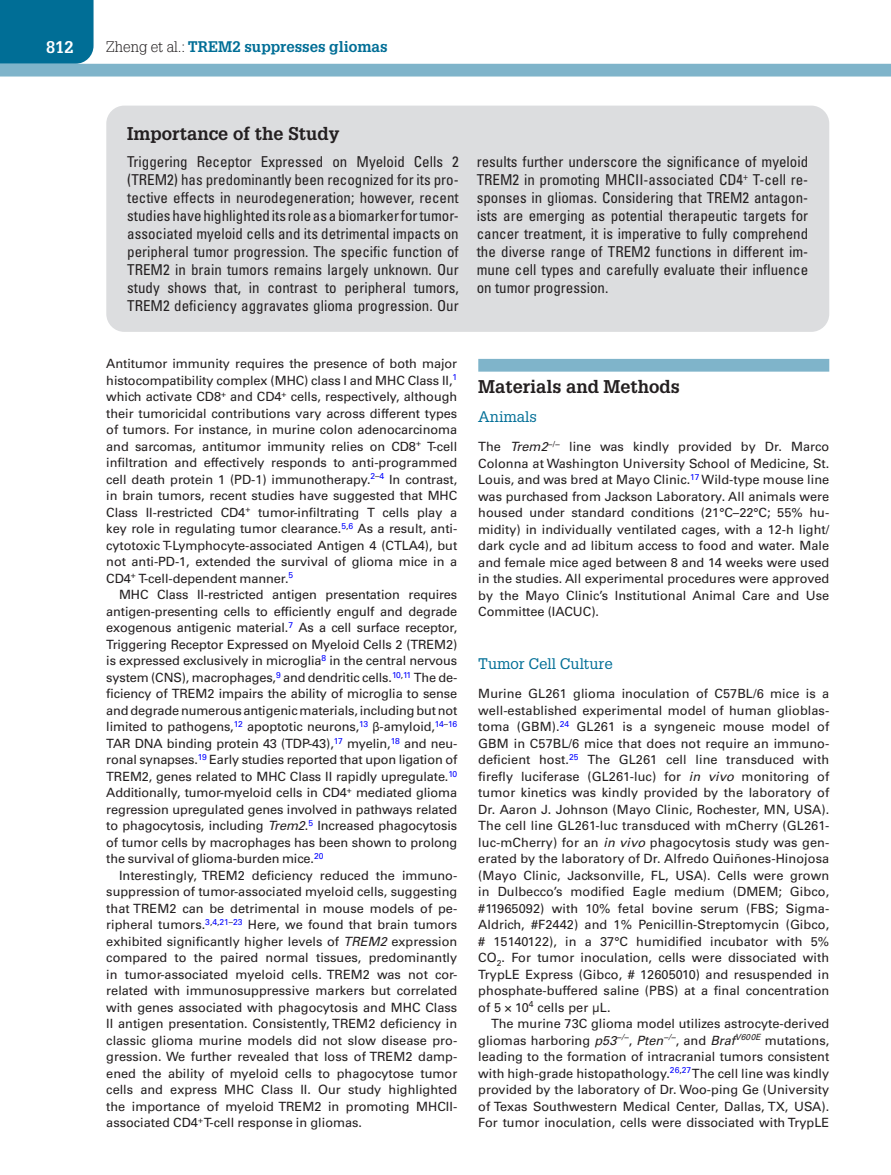
<style>
.page{position:relative;width:891px;height:1175px;background:#fff}
.page>*{position:absolute;margin:0;border:0;box-sizing:border-box;transform-origin:0 0}
.t1{font:700 18px "Glypha LT Std";color:#231f20}
.t2{font:700 16.5px "Glypha LT Std";color:#fff}
.t3{font:condensed 15px/18px "Univers LT Std";color:#231f20;text-align:justify}
.t4{font:700 15px "Glypha LT Std";color:#006e96}
.t5{font:15px "Glypha LT Std";color:#006e96}
.t6{font:12.75px/16.5px "Univers LT Std";color:#231f20;text-align:justify}
.s1{font-weight:300;color:#231f20}
.s2{font-family:"Myriad Pro"}
.s3{font-style:italic}
</style>
<div class="page">
<div style="left:0;top:0;width:94px;height:64px;background:#006e96"></div>
<div style="left:0;top:64px;width:891px;height:12px;background:#7fb4ca"></div>
<div style="left:478px;top:359px;width:351px;height:12px;background:#7fb4ca"></div>
<div style="left:106px;top:106px;width:723px;height:226px;background:#dcdddf;border-radius:18px"></div>
<p class="t2" style="left:46px;top:37px;width:29px">812</p>
<p class="t4" style="left:106px;top:37px;width:283px"><span class="s1">Zheng et al.:</span> TREM2 suppresses gliomas</p>
<h1 class="t1" style="left:127px;top:122px;width:214px">Importance of the Study</h1>
<p class="t3" style="left:127px;top:152px;width:333px">Triggering Receptor Expressed on Myeloid Cells 2 (TREM2) has predominantly been recognized for its pro&shy;tective effects in neurodegeneration; however, recent studies have highlighted its role as a biomarker for tumor&shy;associated myeloid cells and its detrimental impacts on peripheral tumor progression. The specific function of TREM2 in brain tumors remains largely unknown. Our study shows that, in contrast to peripheral tumors, TREM2 deficiency aggravates glioma progression. Our</p>
<p class="t3" style="left:477px;top:152px;width:333px">results further underscore the significance of myeloid TREM2 in promoting MHCII-associated CD4<sup>+</sup> T-cell re&shy;sponses in gliomas. Considering that TREM2 antagon&shy;ists are emerging as potential therapeutic targets for cancer treatment, it is imperative to fully comprehend the diverse range of TREM2 functions in different im&shy;mune cell types and carefully evaluate their influence on tumor progression.</p>
<p class="t6" style="left:106px;top:355px;width:353px">Antitumor immunity requires the presence of both major histocompatibility complex (MHC) class I and MHC Class II,<sup>1 </sup>which activate CD8<sup>+</sup> and CD4<sup>+</sup> cells, respectively, although their tumoricidal contributions vary across different types of tumors. For instance, in murine colon adenocarcinoma and sarcomas, antitumor immunity relies on CD8<sup>+</sup> T-cell infiltration and effectively responds to anti-programmed cell death protein 1 (PD-1) immunotherapy.<sup>2</sup><sup>–</sup><sup>4</sup> In contrast, in brain tumors, recent studies have suggested that MHC Class II-restricted CD4<sup>+</sup> tumor-infiltrating T cells play a key role in regulating tumor clearance.<sup>5</sup><sup>,</sup><sup>6</sup> As a result, anti&shy;cytotoxic T-Lymphocyte-associated Antigen 4 (CTLA4), but not anti-PD-1, extended the survival of glioma mice in a CD4<sup>+</sup> T-cell-dependent manner.<sup>5</sup></p>
<p class="t6" style="left:106px;top:586px;width:353px;text-indent:13px">MHC Class II-restricted antigen presentation requires antigen-presenting cells to efficiently engulf and degrade exogenous antigenic material.<sup>7</sup> As a cell surface receptor, Triggering Receptor Expressed on Myeloid Cells 2 (TREM2) is expressed exclusively in microglia<sup>8</sup> in the central nervous system (CNS), macrophages,<sup>9</sup> and dendritic cells.<sup>10</sup><sup>,</sup><sup>11</sup> The de&shy;ficiency of TREM2 impairs the ability of microglia to sense and degrade numerous antigenic materials, including but not limited to pathogens,<sup>12</sup> apoptotic neurons,<sup>13</sup> <span class="s2">β</span>-amyloid,<sup>14</sup><sup>–</sup><sup>16<br></sup>TAR DNA binding protein 43 (TDP-43),<sup>17</sup> myelin,<sup>18</sup> and neu&shy;ronal synapses.<sup>19</sup> Early studies reported that upon ligation of TREM2, genes related to MHC Class II rapidly upregulate.<sup>10<br></sup>Additionally, tumor-myeloid cells in CD4<sup>+</sup> mediated glioma regression upregulated genes involved in pathways related to phagocytosis, including <span class="s3">Trem2</span>.<sup>5</sup> Increased phagocytosis of tumor cells by macrophages has been shown to prolong the survival of glioma-burden mice.<sup>20</sup></p>
<p class="t6" style="left:106px;top:867px;width:353px;text-indent:13px">Interestingly, TREM2 deficiency reduced the immuno&shy;suppression of tumor-associated myeloid cells, suggesting that TREM2 can be detrimental in mouse models of pe&shy;ripheral tumors.<sup>3</sup><sup>,</sup><sup>4</sup><sup>,</sup><sup>21</sup><sup>–</sup><sup>23</sup> Here, we found that brain tumors exhibited significantly higher levels of <span class="s3">TREM2</span> expression compared to the paired normal tissues, predominantly in tumor-associated myeloid cells. TREM2 was not cor&shy;related with immunosuppressive markers but correlated with genes associated with phagocytosis and MHC Class II antigen presentation. Consistently, TREM2 deficiency in classic glioma murine models did not slow disease pro&shy;gression. We further revealed that loss of TREM2 damp&shy;ened the ability of myeloid cells to phagocytose tumor cells and express MHC Class II. Our study highlighted the importance of myeloid TREM2 in promoting MHCII&shy;associated CD4<sup>+</sup> T-cell response in gliomas.</p>
<h1 class="t1" style="left:478px;top:375px;width:203px">Materials and Methods</h1>
<p class="t5" style="left:478px;top:407px;width:60px">Animals</p>
<p class="t6" style="left:478px;top:438px;width:353px">The <span class="s3">Trem2</span><sup>−/−</sup> line was kindly provided by Dr. Marco Colonna at Washington University School of Medicine, St.<br>Louis, and was bred at Mayo Clinic.<sup>17</sup> Wild-type mouse line was purchased from Jackson Laboratory. All animals were housed under standard conditions (21°C–22°C; 55% hu&shy;midity) in individually ventilated cages, with a 12-h light/ dark cycle and ad libitum access to food and water. Male and female mice aged between 8 and 14 weeks were used in the studies. All experimental procedures were approved by the Mayo Clinic’s Institutional Animal Care and Use Committee (IACUC).</p>
<p class="t5" style="left:478px;top:654px;width:136px">Tumor Cell Culture</p>
<p class="t6" style="left:478px;top:685px;width:353px">Murine GL261 glioma inoculation of C57BL/6 mice is a well-established experimental model of human glioblas&shy;toma (GBM).<sup>24</sup> GL261 is a syngeneic mouse model of GBM in C57BL/6 mice that does not require an immuno&shy;deficient host.<sup>25</sup> The GL261 cell line transduced with firefly luciferase (GL261-luc) for <span class="s3">in vivo</span> monitoring of tumor kinetics was kindly provided by the laboratory of Dr. Aaron J. Johnson (Mayo Clinic, Rochester, MN, USA).<br>The cell line GL261-luc transduced with mCherry (GL261- luc-mCherry) for an <span class="s3">in vivo</span> phagocytosis study was gen&shy;erated by the laboratory of Dr. Alfredo Quiñones-Hinojosa (Mayo Clinic, Jacksonville, FL, USA). Cells were grown in Dulbecco’s modified Eagle medium (DMEM; Gibco, #11965092) with 10% fetal bovine serum (FBS; Sigma-Aldrich, #F2442) and 1% Penicillin-Streptomycin (Gibco, # 15140122), in a 37°C humidified incubator with 5% CO<sub>2</sub>. For tumor inoculation, cells were dissociated with TrypLE Express (Gibco, # 12605010) and resuspended in phosphate-buffered saline (PBS) at a final concentration of 5 × 10<sup>4</sup> cells per μL.</p>
<p class="t6" style="left:478px;top:1015px;width:353px;text-indent:13px">The murine 73C glioma model utilizes astrocyte-derived gliomas harboring <span class="s3">p53</span><sup>−/−</sup>, <span class="s3">Pten</span><sup>−/−</sup>, and <span class="s3">Braf</span><sup>V600E</sup> mutations, leading to the formation of intracranial tumors consistent with high-grade histopathology.<sup>26</sup><sup>,</sup><sup>27</sup> The cell line was kindly provided by the laboratory of Dr. Woo-ping Ge (University of Texas Southwestern Medical Center, Dallas, TX, USA).<br>For tumor inoculation, cells were dissociated with TrypLE</p>
</div>
